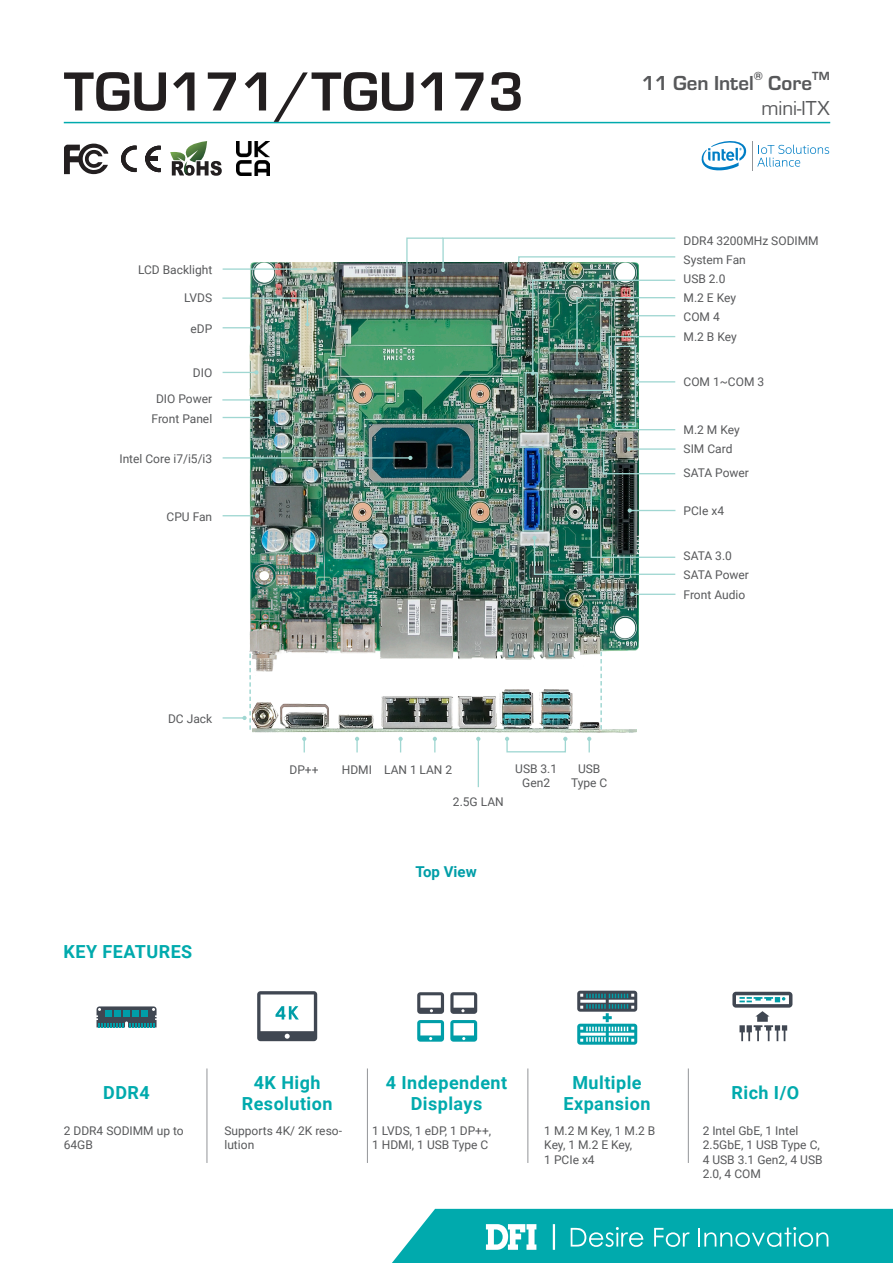
<style>
.page{position:relative;width:893px;height:1263px;background:#fff}
.page>*{position:absolute;margin:0;border:0;box-sizing:border-box;transform-origin:0 0}
.t1{font:700 57px "Eurostile";color:#231f20}
.t2{font:700 21px "Eurostile";color:#57585a}
.t3{font:21px "Eurostile";color:#57585a}
.t4{font:700 18px/21.6px "Roboto";letter-spacing:.025em;color:#00aaad;text-align:center}
.t5{font:700 15px "Roboto";color:#009ea8}
.t6{font:700 12.3px "Eurostile";color:#57585a}
.t7{font:12px/14.4px "Roboto";color:#57585a}
</style>
<div class="page">
<hr style="left:64px;top:122px;width:766px;height:1px;background:#00aaad">
<svg style="left:392px;top:1209px;width:501px;height:54px"></svg>
<hr style="left:207px;top:1068px;width:1px;height:95px;background:#939598">
<hr style="left:367px;top:1068px;width:1px;height:95px;background:#939598">
<hr style="left:528px;top:1068px;width:1px;height:95px;background:#939598">
<hr style="left:688px;top:1068px;width:1px;height:95px;background:#939598">
<img style="left:250px;top:263px;width:389px;height:409px">
<img style="left:252px;top:690px;width:385px;height:42px">
<hr style="left:223px;top:457px;width:187px;height:2px;background:#a0d7d2">
<svg style="left:408px;top:456px;width:4px;height:4px"></svg>
<svg style="left:398px;top:737px;width:5px;height:15px"></svg>
<svg style="left:433px;top:737px;width:4px;height:15px"></svg>
<svg style="left:587px;top:737px;width:4px;height:15px"></svg>
<div style="left:506px;top:738px;width:60px;height:14px;border:1px solid #a0d7d2"></div>
<svg style="left:563px;top:737px;width:4px;height:4px"></svg>
<svg style="left:505px;top:737px;width:4px;height:4px"></svg>
<svg style="left:600px;top:652px;width:2px;height:77px"></svg>
<hr style="left:478px;top:739px;width:1px;height:48px;background:#a0d7d2">
<svg style="left:476px;top:737px;width:4px;height:4px"></svg>
<hr style="left:632px;top:594px;width:43px;height:1px;background:#a0d7d2">
<svg style="left:630px;top:592px;width:4px;height:4px"></svg>
<div style="left:522px;top:446px;width:21px;height:85px;border:1px solid #a0d7d2"></div>
<hr style="left:223px;top:717px;width:21px;height:2px;background:#a0d7d2">
<svg style="left:242px;top:654px;width:9px;height:76px"></svg>
<hr style="left:223px;top:515px;width:34px;height:1px;background:#a0d7d2">
<svg style="left:255px;top:514px;width:4px;height:4px"></svg>
<hr style="left:223px;top:417px;width:38px;height:1px;background:#a0d7d2">
<svg style="left:259px;top:415px;width:4px;height:5px"></svg>
<hr style="left:223px;top:372px;width:33px;height:1px;background:#a0d7d2">
<svg style="left:254px;top:370px;width:5px;height:5px"></svg>
<img style="left:222px;top:297px;width:88px;height:33px">
<hr style="left:223px;top:268px;width:92px;height:2px;background:#a0d7d2">
<svg style="left:313px;top:267px;width:4px;height:4px"></svg>
<svg style="left:222px;top:390px;width:59px;height:11px"></svg>
<div style="left:615px;top:346px;width:21px;height:81px;border:1px solid #a0d7d2"></div>
<img style="left:532px;top:487px;width:144px;height:89px">
<svg style="left:577px;top:415px;width:99px;height:16px"></svg>
<div style="left:525px;top:372px;width:13px;height:60px;border:1px solid #a0d7d2"></div>
<img style="left:560px;top:447px;width:116px;height:28px">
<img style="left:405px;top:237px;width:271px;height:155px">
<svg style="left:302px;top:737px;width:4px;height:15px"></svg>
<svg style="left:355px;top:737px;width:4px;height:15px"></svg>
<svg style="left:257px;top:991px;width:60px;height:50px"></svg>
<svg style="left:97px;top:1006px;width:60px;height:21px"></svg>
<svg style="left:732px;top:992px;width:60px;height:49px"></svg>
<svg style="left:577px;top:991px;width:60px;height:54px"></svg>
<svg style="left:450px;top:992px;width:27px;height:22px"></svg>
<svg style="left:417px;top:992px;width:27px;height:22px"></svg>
<svg style="left:417px;top:1020px;width:27px;height:22px"></svg>
<svg style="left:450px;top:1020px;width:27px;height:22px"></svg>
<svg style="left:64px;top:144px;width:44px;height:30px"></svg>
<svg style="left:121px;top:146px;width:16px;height:26px"></svg>
<svg style="left:145px;top:146px;width:16px;height:26px"></svg>
<svg style="left:170px;top:141px;width:52px;height:35px"></svg>
<img style="left:236px;top:142px;width:34px;height:34px">
<svg style="left:701px;top:141px;width:128px;height:30px"></svg>
<p class="t1" style="left:64px;top:51px;width:462px">TGU171/TGU173</p>
<p class="t7" style="left:138px;top:262px;width:76px">LCD Backlight</p>
<p class="t7" style="left:184px;top:290px;width:30px">LVDS</p>
<p class="t7" style="left:190px;top:321px;width:23px">eDP</p>
<p class="t7" style="left:193px;top:365px;width:21px">DIO</p>
<p class="t7" style="left:156px;top:391px;width:58px">DIO Power</p>
<p class="t7" style="left:152px;top:411px;width:62px">Front Panel</p>
<p class="t7" style="left:119px;top:451px;width:94px">Intel Core i7/i5/i3</p>
<p class="t7" style="left:167px;top:509px;width:47px">CPU Fan</p>
<p class="t2" style="left:642px;top:67px;width:114px">11 Gen Intel</p>
<p class="t6" style="left:754px;top:67px;width:11px">®</p>
<p class="t2" style="left:768px;top:67px;width:45px">Core</p>
<p class="t6" style="left:812px;top:67px;width:19px">TM</p>
<p class="t3" style="left:761px;top:94px;width:70px">mini-ITX</p>
<p class="t7" style="left:684px;top:233px;width:137px">DDR4 3200MHz SODIMM</p>
<p class="t7" style="left:684px;top:252px;width:64px">System Fan</p>
<p class="t7" style="left:684px;top:271px;width:43px">USB 2.0</p>
<p class="t7" style="left:684px;top:290px;width:54px">M.2 E Key</p>
<p class="t7" style="left:684px;top:309px;width:38px">COM 4</p>
<p class="t7" style="left:684px;top:329px;width:55px">M.2 B Key</p>
<p class="t7" style="left:684px;top:374px;width:82px">COM 1~COM 3</p>
<p class="t7" style="left:684px;top:422px;width:58px">M.2 M Key</p>
<p class="t7" style="left:684px;top:441px;width:50px">SIM Card</p>
<p class="t7" style="left:684px;top:465px;width:67px">SATA Power</p>
<p class="t7" style="left:684px;top:503px;width:42px">PCIe x4</p>
<p class="t7" style="left:684px;top:548px;width:50px">SATA 3.0</p>
<p class="t7" style="left:684px;top:567px;width:67px">SATA Power</p>
<p class="t7" style="left:684px;top:587px;width:63px">Front Audio</p>
<p class="t7" style="left:168px;top:711px;width:46px">DC Jack</p>
<p class="t4" style="left:64px;top:940px;width:130px">KEY FEATURES</p>
<p class="t7" style="left:289px;top:762px;width:31px">DP++</p>
<p class="t7" style="left:384px;top:762px;width:69px">LAN 1 LAN 2</p>
<p class="t7" style="left:515px;top:761px;width:43px;text-align:center">USB 3.1<br>Gen2</p>
<p class="t7" style="left:342px;top:762px;width:32px">HDMI</p>
<p class="t7" style="left:453px;top:794px;width:52px">2.5G LAN</p>
<p class="t7" style="left:571px;top:761px;width:38px;text-align:center">USB<br>Type C</p>
<p class="t5" style="left:415px;top:861px;width:63px">Top View</p>
<p class="t4" style="left:103px;top:1081px;width:48px">DDR4</p>
<p class="t4" style="left:242px;top:1071px;width:92px">4K High<br>Resolution</p>
<p class="t4" style="left:386px;top:1071px;width:123px">4 Independent<br>Displays</p>
<p class="t4" style="left:563px;top:1071px;width:89px">Multiple<br>Expansion</p>
<p class="t4" style="left:731px;top:1081px;width:69px">Rich I/O</p>
<p class="t7" style="left:64px;top:1123px;width:121px">2 DDR4 SODIMM up to<br>64GB</p>
<p class="t7" style="left:224px;top:1123px;width:119px">Supports 4K/ 2K reso&shy;lution</p>
<p class="t7" style="left:372px;top:1123px;width:121px">1 LVDS, 1 eDP, 1 DP++,</p>
<p class="t7" style="left:703px;top:1123px;width:121px">2 Intel GbE, 1 Intel<br>2.5GbE, 1 USB Type C,<br>4 USB 3.1 Gen2, 4 USB<br>2.0, 4 COM</p>
<p class="t7" style="left:544px;top:1123px;width:113px">1 M.2 M Key, 1 M.2 B<br>Key, 1 M.2 E Key,</p>
<p class="t7" style="left:544px;top:1152px;width:52px">1 PCIe x4</p>
<p class="t7" style="left:372px;top:1137px;width:118px">1 HDMI, 1 USB Type C</p>
</div>
